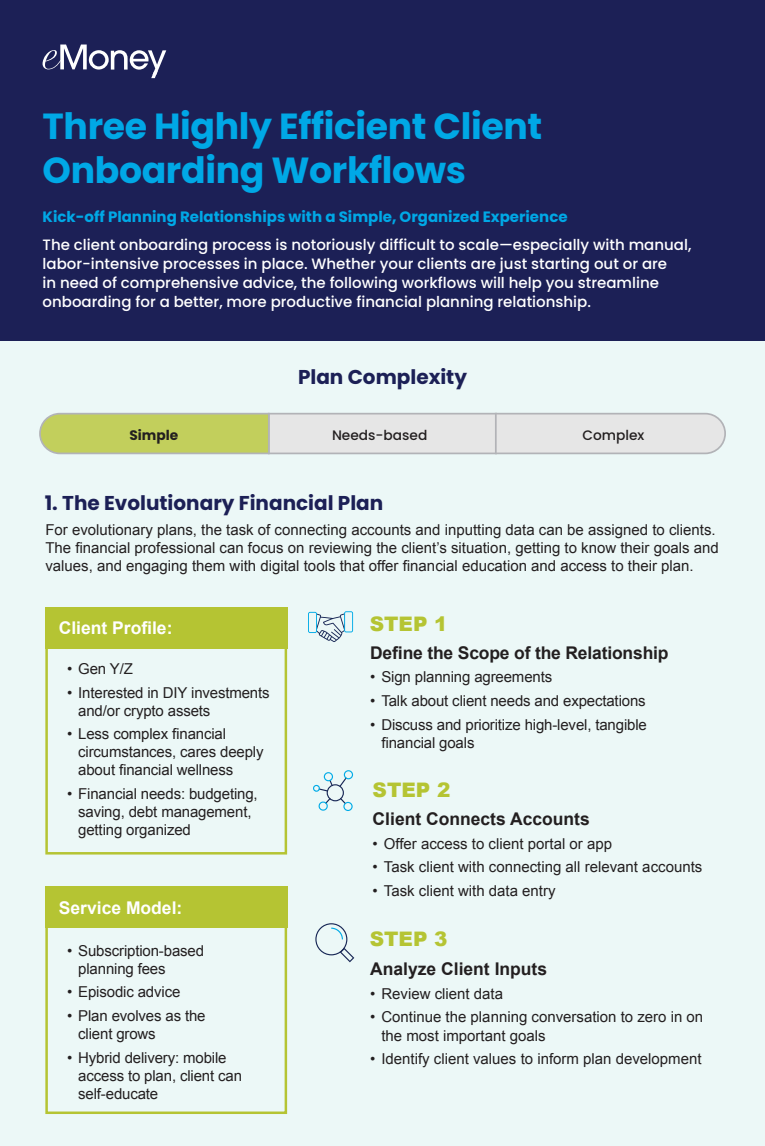
<style>
.page{position:relative;width:765px;height:1146px;background:#fff}
.page>*{position:absolute;margin:0;border:0;box-sizing:border-box;transform-origin:0 0}
.t1{font:700 36.25px/43.5px "Poppins";letter-spacing:-.01em;color:#00a8e6}
.t2{font:700 20px "Poppins";color:#1c2056}
.t3{font:900 20px "Arial";color:#b5c433}
.t4{font:700 17.5px "Arial";color:#231f20}
.t5{font:700 17.5px "Arial";color:#fff}
.t6{font:15px/18px "Arial";color:#231f20}
.t7{font:500 15px/18.8px "Poppins";color:#fff}
.t8{font:700 15px "Poppins";color:#00a8e6}
.t9{font:500 13.75px "Poppins";color:#231f20}
.t10{font:700 13.75px "Poppins";color:#231f20}
</style>
<div class="page">
<div style="left:0;top:0;width:765px;height:341px;background:#1c2056"></div>
<svg style="left:43px;top:44px;width:123px;height:34px"></svg>
<div style="left:0;top:341px;width:765px;height:803px;background:#ecf8f7"></div>
<svg style="left:313px;top:770px;width:40px;height:40px"></svg>
<svg style="left:315px;top:923px;width:39px;height:39px"></svg>
<svg style="left:308px;top:611px;width:45px;height:31px"></svg>
<div style="left:45px;top:607px;width:242px;height:247px;border:2px solid #b5c433"></div>
<div style="left:45px;top:885px;width:242px;height:228px;border:2px solid #b5c433"></div>
<div style="left:45px;top:607px;width:242px;height:41px;background:#b5c433"></div>
<div style="left:45px;top:885px;width:242px;height:42px;background:#b5c433"></div>
<svg style="left:39px;top:412px;width:687px;height:42px;background:#d7dbb9"></svg>
<p class="t1" style="left:43px;top:105px;width:501px">Three Highly Efficient Client<br>Onboarding Workflows</p>
<p class="t8" style="left:43px;top:207px;width:527px">Kick-off Planning Relationships with a Simple, Organized Experience</p>
<p class="t7" style="left:43px;top:236px;width:650px">The client onboarding process is notoriously difficult to scale—especially with manual, labor-intensive processes in place. Whether your clients are just starting out or are<br>in need of comprehensive advice, the following workflows will help you streamline onboarding for a better, more productive financial planning relationship.</p>
<p class="t2" style="left:298px;top:365px;width:171px">Plan Complexity</p>
<p class="t10" style="left:129px;top:427px;width:50px">Simple</p>
<p class="t9" style="left:332px;top:427px;width:97px">Needs-based</p>
<p class="t9" style="left:582px;top:427px;width:63px">Complex</p>
<p class="t2" style="left:45px;top:491px;width:340px">1. The Evolutionary Financial Plan</p>
<p class="t6" style="left:45px;top:521px;width:675px">For evolutionary plans, the task of connecting accounts and inputting data can be assigned to clients.<br>The financial professional can focus on reviewing the client’s situation, getting to know their goals and values, and engaging them with digital tools that offer financial education and access to their plan.</p>
<p class="t5" style="left:59px;top:616px;width:115px">Client Profile:</p>
<p class="t6" style="left:67px;top:659px;width:67px">• Gen Y/Z</p>
<p class="t6" style="left:78px;top:683px;width:193px;text-indent:-11px">• Interested in DIY investments and/or crypto assets</p>
<p class="t6" style="left:78px;top:725px;width:187px;text-indent:-11px">• Less complex financial circumstances, cares deeply about financial wellness</p>
<p class="t6" style="left:78px;top:784px;width:181px;text-indent:-11px">• Financial needs: budgeting, saving, debt management, getting organized</p>
<p class="t5" style="left:59px;top:896px;width:125px">Service Model:</p>
<p class="t6" style="left:78px;top:941px;width:127px;text-indent:-11px">• Subscription-based planning fees</p>
<p class="t6" style="left:67px;top:982px;width:115px">• Episodic advice</p>
<p class="t6" style="left:78px;top:1006px;width:129px;text-indent:-11px">• Plan evolves as the client grows</p>
<p class="t6" style="left:78px;top:1048px;width:165px;text-indent:-11px">• Hybrid delivery: mobile access to plan, client can self-educate</p>
<p class="t3" style="left:370px;top:608px;width:79px">STEP 1</p>
<p class="t4" style="left:370px;top:640px;width:300px">Define the Scope of the Relationship</p>
<p class="t6" style="left:370px;top:668px;width:184px">• Sign planning agreements</p>
<p class="t6" style="left:370px;top:691px;width:277px">• Talk about client needs and expectations</p>
<p class="t6" style="left:381px;top:715px;width:267px;text-indent:-11px">• Discuss and prioritize high-level, tangible financial goals</p>
<p class="t3" style="left:373px;top:774px;width:79px">STEP 2</p>
<p class="t4" style="left:373px;top:807px;width:219px">Client Connects Accounts</p>
<p class="t6" style="left:373px;top:834px;width:241px">• Offer access to client portal or app</p>
<p class="t6" style="left:373px;top:857px;width:331px">• Task client with connecting all relevant accounts</p>
<p class="t6" style="left:373px;top:881px;width:184px">• Task client with data entry</p>
<p class="t3" style="left:370px;top:923px;width:79px">STEP 3</p>
<p class="t4" style="left:370px;top:957px;width:178px">Analyze Client Inputs</p>
<p class="t6" style="left:370px;top:984px;width:134px">• Review client data</p>
<p class="t6" style="left:381px;top:1008px;width:323px;text-indent:-11px">• Continue the planning conversation to zero in on the most important goals</p>
<p class="t6" style="left:370px;top:1049px;width:333px">• Identify client values to inform plan development</p>
</div>
